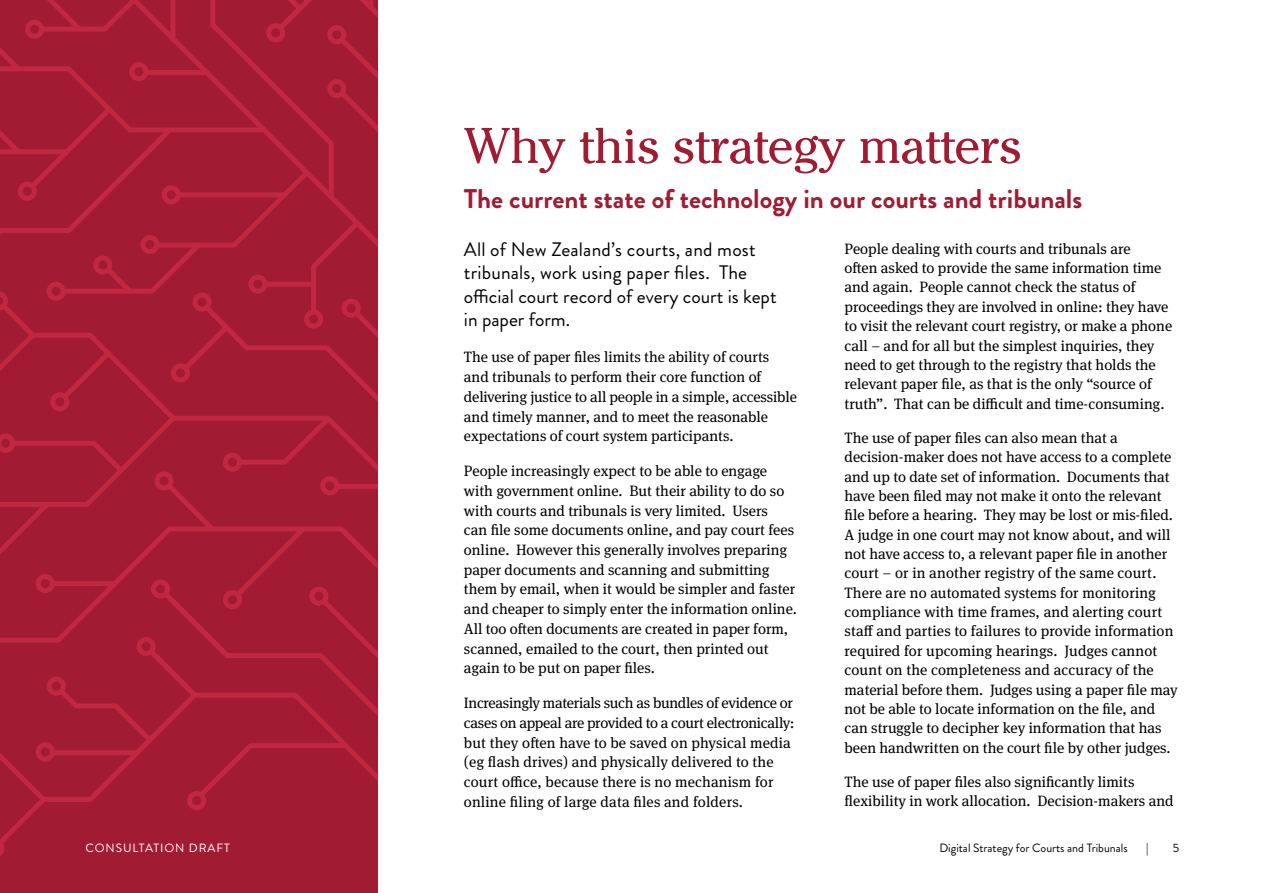
<style>
.page{position:relative;width:1263px;height:893px;background:#fff}
.page>*{position:absolute;margin:0;border:0;box-sizing:border-box;transform-origin:0 0}
.Section_heading{font:52.5px "Cheltenham Pro";color:#a11c33}
.Sub_section_heading{font:700 27px "Brandon Grotesque";color:#a11c33}
.Intro_para{font:19.5px/23.4px "Brandon Grotesque";letter-spacing:.01em;color:#000}
.Body_text{font:15px/19.4px "Meta Serif Pro";color:#000}
.t1{font:12px "Brandon Grotesque";color:#000}
.t2{font:12px "Brandon Grotesque";letter-spacing:.075em;color:#fff}
</style>
<div class="page">
<div style="left:0;top:858px;width:144px;height:35px;background:#a11c33"></div>
<div style="left:144px;top:858px;width:234px;height:35px;background:#a11c33"></div>
<svg style="left:0;top:0;width:378px;height:858px;background:#a41d34"></svg>
<div style="left:267px;top:282px;width:46px;height:5px;background:#c12741"></div>
<div style="left:248px;top:275px;width:19px;height:19px;border:5px solid #c12741;border-radius:50%"></div>
<p class="Section_heading" style="left:464px;top:116px;width:559px">Why this strategy matters</p>
<p class="Sub_section_heading" style="left:464px;top:180px;width:620px">The current state of technology in our courts and tribunals</p>
<p class="Intro_para" style="left:464px;top:238px;width:314px">All of New Zealand’s courts, and most tribunals, work using paper files. The official court record of every court is kept in paper form.</p>
<p class="Body_text" style="left:464px;top:347px;width:334px">The use of paper files limits the ability of courts and tribunals to perform their core function of delivering justice to all people in a simple, accessible and timely manner, and to meet the reasonable expectations of court system participants.</p>
<p class="Body_text" style="left:464px;top:460px;width:335px">People increasingly expect to be able to engage with government online. But their ability to do so with courts and tribunals is very limited. Users<br>can file some documents online, and pay court fees online. However this generally involves preparing paper documents and scanning and submitting them by email, when it would be simpler and faster and cheaper to simply enter the information online.<br>All too often documents are created in paper form, scanned, emailed to the court, then printed out again to be put on paper files.</p>
<p class="Body_text" style="left:464px;top:692px;width:332px;line-height:19.8px">Increasingly materials such as bundles of evidence or cases on appeal are provided to a court electronically: but they often have to be saved on physical media (eg flash drives) and physically delivered to the court office, because there is no mechanism for online filing of large data files and folders.</p>
<p class="Body_text" style="left:844px;top:238px;width:329px">People dealing with courts and tribunals are<br>often asked to provide the same information time and again. People cannot check the status of proceedings they are involved in online: they have to visit the relevant court registry, or make a phone call – and for all but the simplest inquiries, they need to get through to the registry that holds the relevant paper file, as that is the only “source of truth”. That can be difficult and time-consuming.</p>
<p class="Body_text" style="left:844px;top:427px;width:335px">The use of paper files can also mean that a decision-maker does not have access to a complete and up to date set of information. Documents that have been filed may not make it onto the relevant file before a hearing. They may be lost or mis-filed.<br>A judge in one court may not know about, and will not have access to, a relevant paper file in another court – or in another registry of the same court.<br>There are no automated systems for monitoring compliance with time frames, and alerting court staff and parties to failures to provide information required for upcoming hearings. Judges cannot count on the completeness and accuracy of the material before them. Judges using a paper file may not be able to locate information on the file, and can struggle to decipher key information that has been handwritten on the court file by other judges.</p>
<p class="Body_text" style="left:844px;top:771px;width:331px">The use of paper files also significantly limits flexibility in work allocation. Decision-makers and</p>
<p class="t2" style="left:86px;top:840px;width:146px">CONSULTATION DRAFT</p>
<p class="t1" style="left:939px;top:840px;width:190px">Digital Strategy for Courts and Tribunals</p>
<p class="t1" style="left:1146px;top:840px;width:4px">|</p>
<p class="t1" style="left:1173px;top:840px;width:8px">5</p>
</div>
